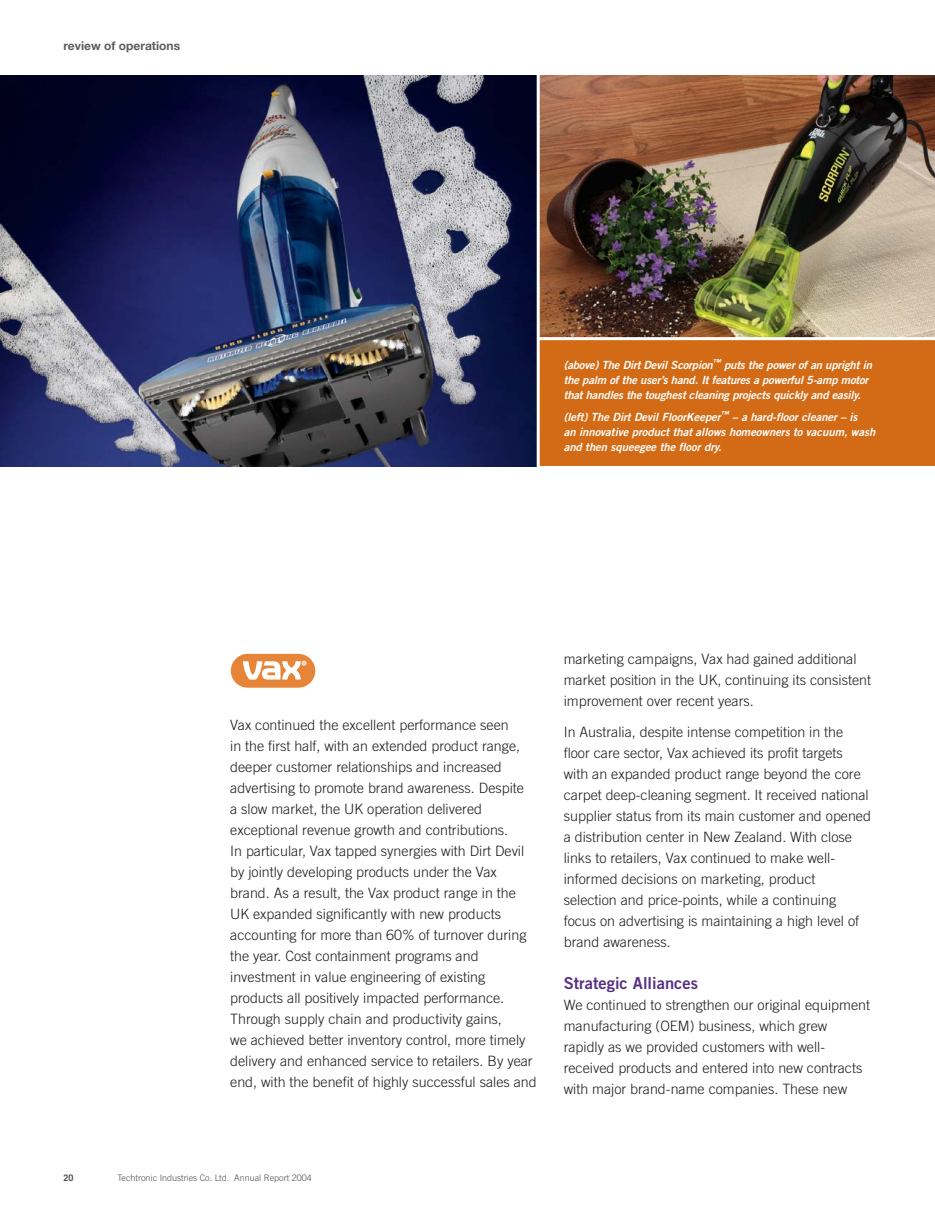
<style>
.page{position:relative;width:935px;height:1215px;background:#fff}
.page>*{position:absolute;margin:0;border:0;box-sizing:border-box;transform-origin:0 0}
.t1{font:16.5px "Trade Gothic Bold Two";color:#573182}
.t2{font:300 14.25px/21px "Trade Gothic";color:#1c1c1a}
.t3{font:700 12px "Helvetica Neue";color:#5d5e5e}
.t4{font:italic 11.25px/15px "Trade Gothic Bold Two";letter-spacing:-.01em;color:#fff}
.t5{font:300 9px "Trade Gothic";color:#4a4b4b}
.t6{font:700 9px "Trade Gothic";color:#4a4b4b}
</style>
<div class="page">
<img style="left:539px;top:75px;width:395px;height:262px">
<img style="left:0;top:75px;width:536px;height:391px">
<div style="left:538px;top:339px;width:396px;height:127px;background:#d36b16"></div>
<hr style="left:536px;top:59px;width:3px;height:484px;background:#fff">
<hr style="left:538px;top:337px;width:396px;height:3px;background:#fff">
<svg style="left:231px;top:654px;width:84px;height:34px"></svg>
<p class="t3" style="left:63px;top:38px;width:118px">review of operations</p>
<p class="t4" style="left:563px;top:358px;width:310px">(above) The Dirt Devil Scorpion<sup>™</sup> puts the power of an upright in the palm of the user’s hand. It features a powerful 5-amp motor that handles the toughest cleaning projects quickly and easily.</p>
<p class="t4" style="left:563px;top:411px;width:313px">(left) The Dirt Devil FloorKeeper<sup>™</sup> – a hard-floor cleaner – is<br>an innovative product that allows homeowners to vacuum, wash and then squeegee the floor dry.</p>
<p class="t2" style="left:230px;top:715px;width:308px">Vax continued the excellent performance seen<br>in the first half, with an extended product range, deeper customer relationships and increased advertising to promote brand awareness. Despite<br>a slow market, the UK operation delivered exceptional revenue growth and contributions.<br>In particular, Vax tapped synergies with Dirt Devil by jointly developing products under the Vax brand. As a result, the Vax product range in the UK expanded significantly with new products accounting for more than 60% of turnover during the year. Cost containment programs and investment in value engineering of existing products all positively impacted performance.<br>Through supply chain and productivity gains,<br>we achieved better inventory control, more timely delivery and enhanced service to retailers. By year end, with the benefit of highly successful sales and</p>
<p class="t2" style="left:563px;top:649px;width:309px">marketing campaigns, Vax had gained additional market position in the UK, continuing its consistent improvement over recent years.</p>
<p class="t2" style="left:563px;top:723px;width:309px">In Australia, despite intense competition in the floor care sector, Vax achieved its profit targets<br>with an expanded product range beyond the core carpet deep-cleaning segment. It received national supplier status from its main customer and opened a distribution center in New Zealand. With close links to retailers, Vax continued to make well&shy;informed decisions on marketing, product selection and price-points, while a continuing focus on advertising is maintaining a high level of brand awareness.</p>
<p class="t1" style="left:563px;top:977px;width:136px">Strategic Alliances</p>
<p class="t2" style="left:563px;top:996px;width:308px">We continued to strengthen our original equipment manufacturing (OEM) business, which grew rapidly as we provided customers with well&shy;received products and entered into new contracts with major brand-name companies. These new</p>
<p class="t6" style="left:63px;top:1174px;width:12px">20</p>
<p class="t5" style="left:117px;top:1174px;width:196px">Techtronic Industries Co. Ltd. Annual Report 2004</p>
</div>
